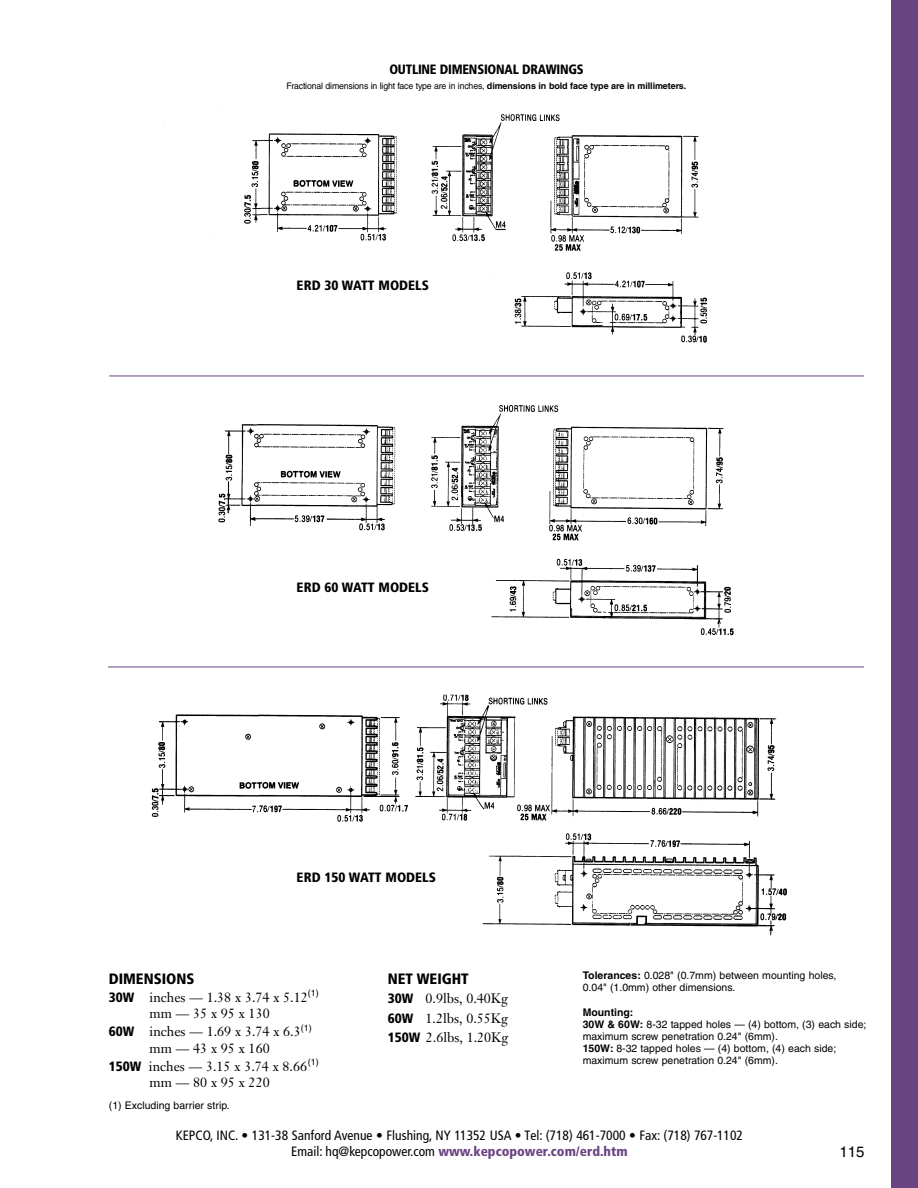
<style>
.page{position:relative;width:918px;height:1188px;background:#fff}
.page>*{position:absolute;margin:0;border:0;box-sizing:border-box;transform-origin:0 0}
.t1{font:900 condensed 15px "Frutiger";color:#000}
.t2{font:15px "Helvetica";color:#000}
.t3{font:13.5px/16.5px "Janson Text";color:#000}
.t4{font:condensed 13.5px/16.5px "Frutiger";color:#000;text-align:center}
.t5{font:900 condensed 13.5px "Frutiger";letter-spacing:-.015em;color:#000}
.t6{font:900 condensed 13.5px "Frutiger";letter-spacing:-.015em;color:#000;scale:.95 1}
.t7{font:10.5px/12px "Helvetica";color:#000}
.t8{font:9px "Helvetica";letter-spacing:-.015em;color:#000}
.s1{font-weight:700}
.s2{font-family:"Frutiger";font-weight:900;font-stretch:condensed}
.s3{font-weight:900;color:#6a4482}
</style>
<div class="page">
<div style="left:891px;top:0;width:27px;height:1188px;background:#6a4482"></div>
<img style="left:163px;top:110px;width:544px;height:233px">
<img style="left:155px;top:405px;width:579px;height:231px">
<img style="left:147px;top:694px;width:640px;height:242px">
<div style="left:297px;top:280px;width:161px;height:48px;background:#fff"></div>
<div style="left:297px;top:582px;width:161px;height:58px;background:#fff"></div>
<div style="left:297px;top:872px;width:161px;height:69px;background:#fff"></div>
<hr style="left:109px;top:376px;width:755px;height:1px;background:#6a4482">
<hr style="left:108px;top:667px;width:756px;height:1px;background:#6a4482">
<p class="t6" style="left:389px;top:64px;width:206px">OUTLINE DIMENSIONAL DRAWINGS</p>
<p class="t8" style="left:287px;top:83px;width:401px">Fractional dimensions in light face type are in inches, <span class="s1">dimensions in bold face type are in millimeters.</span></p>
<p class="t5" style="left:297px;top:280px;width:134px">ERD 30 WATT MODELS</p>
<p class="t5" style="left:297px;top:582px;width:134px">ERD 60 WATT MODELS</p>
<p class="t5" style="left:297px;top:872px;width:141px">ERD 150 WATT MODELS</p>
<h1 class="t1" style="left:109px;top:972px;width:87px">DIMENSIONS</h1>
<p class="t3" style="left:150px;top:990px;width:171px;text-indent:-41px"><span class="s2">30W</span> inches — 1.38 x 3.74 x 5.12<sup>(1) </sup>mm — 35 x 95 x 130</p>
<p class="t3" style="left:109px;top:1024px;width:204px;text-align:center"><span class="s2">60W</span> inches — 1.69 x 3.74 x 6.3<sup>(1) </sup>mm — 43 x 95 x 160</p>
<p class="t3" style="left:150px;top:1059px;width:171px;text-indent:-41px"><span class="s2">150W</span> inches — 3.15 x 3.74 x 8.66<sup>(1) </sup>mm — 80 x 95 x 220</p>
<p class="t7" style="left:109px;top:1100px;width:122px">(1) Excluding barrier strip.</p>
<h1 class="t1" style="left:388px;top:972px;width:82px">NET WEIGHT</h1>
<p class="t3" style="left:388px;top:990px;width:122px;line-height:19.5px;text-align:justify"><span class="s2">30W</span> 0.9lbs, 0.40Kg <span class="s2">60W</span> 1.2lbs, 0.55Kg <span class="s2">150W</span> 2.6lbs, 1.20Kg</p>
<p class="t7" style="left:583px;top:971px;width:255px"><span class="s1">Tolerances:</span> 0.028" (0.7mm) between mounting holes,<br>0.04" (1.0mm) other dimensions.</p>
<p class="t7" style="left:583px;top:1007px;width:285px"><span class="s1">Mounting:<br>30W &amp; 60W:</span> 8-32 tapped holes — (4) bottom, (3) each side; maximum screw penetration 0.24" (6mm).<br><span class="s1">150W:</span> 8-32 tapped holes — (4) bottom, (4) each side; maximum screw penetration 0.24" (6mm).</p>
<p class="t4" style="left:176px;top:1128px;width:569px">KEPCO, INC. • 131-38 Sanford Avenue • Flushing, NY 11352 USA • Tel: (718) 461-7000 • Fax: (718) 767-1102<br>Email: hq@kepcopower.com <span class="s3">www.kepcopower.com/erd.htm</span></p>
<h1 class="t2" style="left:839px;top:1146px;width:27px">115</h1>
</div>
